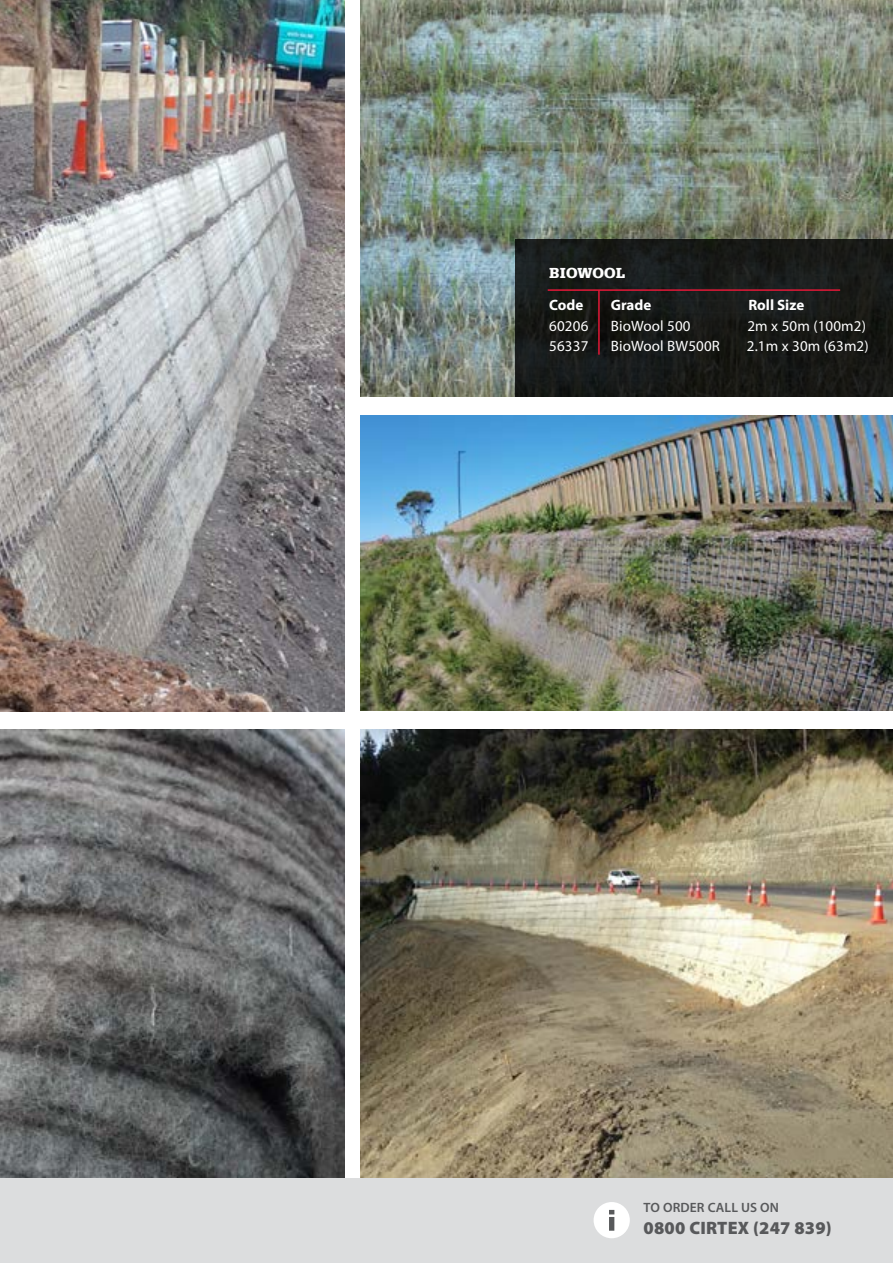
<style>
.page{position:relative;width:893px;height:1263px;background:#fff}
.page>*{position:absolute;margin:0;border:0;box-sizing:border-box;transform-origin:0 0}
.t1{font:900 18px "Myriad Pro";letter-spacing:.01em;color:#58595b}
.t2{font:15px "Myriad Pro";letter-spacing:.01em;color:#fff}
.t3{font:700 15px "Myriad Pro";color:#fff}
.t4{font:700 15px "Serifa D";letter-spacing:.01em;color:#fff}
.t5{font:600 13.5px "Myriad Pro";letter-spacing:.01em;color:#58595b}
</style>
<div class="page">
<img style="left:0;top:729px;width:344px;height:450px">
<img style="left:0;top:0;width:344px;height:711px">
<img style="left:360px;top:0;width:533px;height:397px">
<img style="left:360px;top:729px;width:533px;height:450px">
<img style="left:360px;top:415px;width:533px;height:295px">
<div style="left:515px;top:240px;width:378px;height:157px;background:#181a17"></div>
<hr style="left:548px;top:289px;width:292px;height:2px;background:#e31837">
<hr style="left:598px;top:290px;width:2px;height:65px;background:#e31837">
<div style="left:0;top:1179px;width:893px;height:84px;background:#dcddde"></div>
<div style="left:594px;top:1202px;width:36px;height:36px;background:#fff;border-radius:50%"></div>
<svg style="left:609px;top:1210px;width:5px;height:21px"></svg>
<p class="t4" style="left:549px;top:264px;width:77px">BIOWOOL</p>
<p class="t3" style="left:549px;top:295px;width:36px">Code</p>
<p class="t3" style="left:611px;top:295px;width:42px">Grade</p>
<p class="t3" style="left:748px;top:295px;width:57px">Roll Size</p>
<p class="t2" style="left:549px;top:317px;width:41px">60206</p>
<p class="t2" style="left:611px;top:317px;width:81px">BioWool 500</p>
<p class="t2" style="left:747px;top:317px;width:120px">2m x 50m (100m2)</p>
<p class="t2" style="left:549px;top:336px;width:41px">56337</p>
<p class="t2" style="left:611px;top:336px;width:111px">BioWool BW500R</p>
<p class="t2" style="left:747px;top:336px;width:123px">2.1m x 30m (63m2)</p>
<p class="t5" style="left:644px;top:1200px;width:137px">TO ORDER CALL US ON</p>
<p class="t1" style="left:644px;top:1218px;width:190px">0800 CIRTEX (247 839)</p>
</div>
